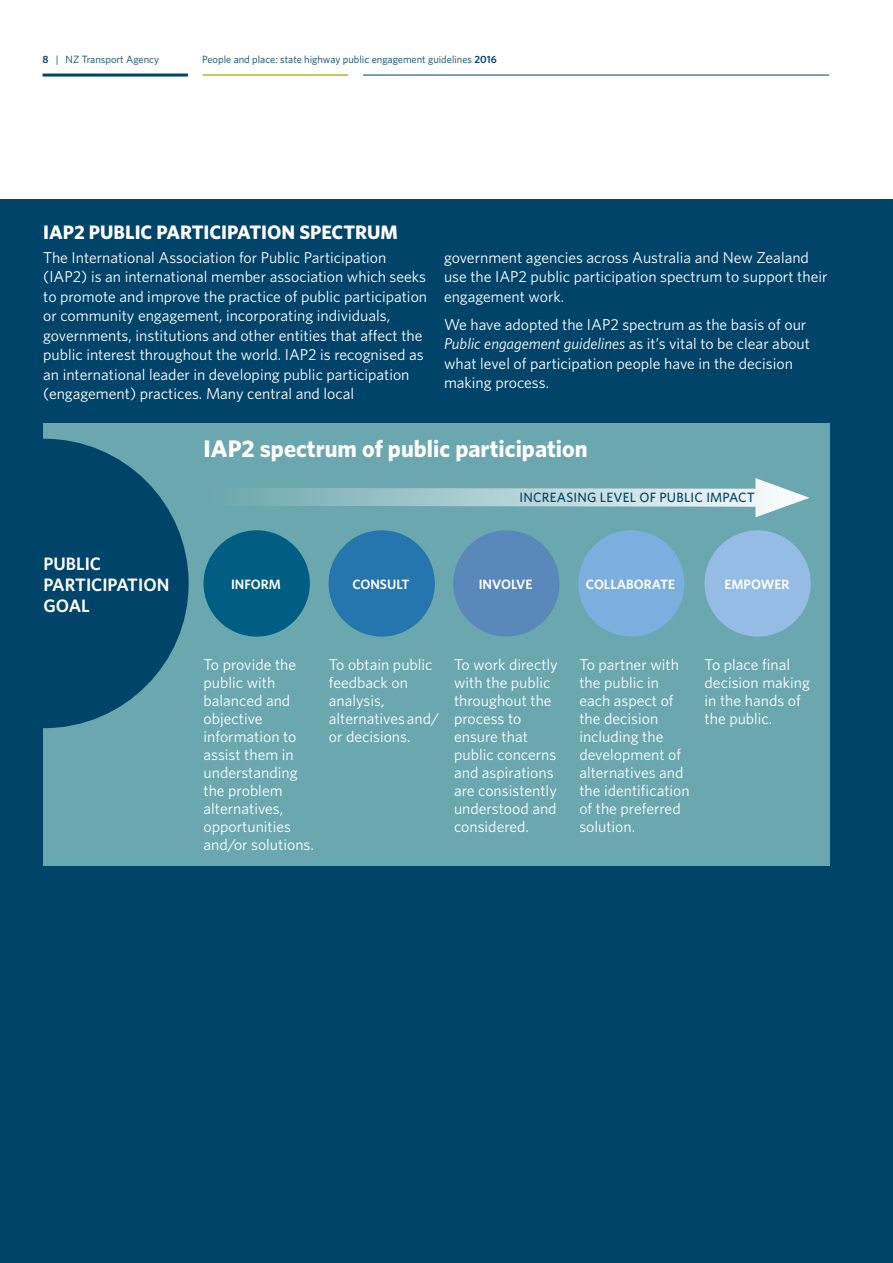
<style>
.page{position:relative;width:893px;height:1263px;background:#fff}
.page>*{position:absolute;margin:0;border:0;box-sizing:border-box;transform-origin:0 0}
.t1{font:700 24px "Whitney";color:#fff}
.t2{font:700 19.5px "Whitney";color:#fff}
.t3{font:600 18px/21px "Whitney";color:#fff}
.t4{font:15.75px/18px "Whitney";color:#fff}
.t5{font:600 13.5px "Whitney";color:#fff}
.t6{font:500 13.5px "Whitney";letter-spacing:.015em;color:#00446a}
.t7{font:10.5px "Whitney";color:#00446a}
.s1{font-weight:600}
.s2{font-style:italic}
</style>
<div class="page">
<hr style="left:43px;top:74px;width:145px;height:3px;background:#00446a">
<hr style="left:363px;top:75px;width:466px;height:1px;background:#00446a">
<hr style="left:203px;top:74px;width:145px;height:2px;background:#afbc22">
<div style="left:0;top:200px;width:893px;height:1063px;background:#00446a"></div>
<div style="left:43px;top:423px;width:787px;height:442px;background:#6ba7ae"></div>
<div style="left:578px;top:530px;width:106px;height:107px;background:#7bafde;border-radius:50%"></div>
<div style="left:704px;top:530px;width:107px;height:107px;background:#94bce4;border-radius:50%"></div>
<div style="left:453px;top:530px;width:106px;height:107px;background:#5a88ba;border-radius:50%"></div>
<div style="left:329px;top:530px;width:106px;height:107px;background:#2575ae;border-radius:50%"></div>
<div style="left:204px;top:530px;width:106px;height:107px;background:#005d83;border-radius:50%"></div>
<svg style="left:43px;top:439px;width:146px;height:289px;fill:#00446a"></svg>
<svg style="left:249px;top:478px;width:560px;height:39px"></svg>
<p class="t7" style="left:43px;top:52px;width:118px"><span class="s1">8</span> | NZ Transport Agency</p>
<p class="t7" style="left:202px;top:52px;width:296px">People and place: state highway public engagement guidelines <span class="s1">2016</span></p>
<p class="t2" style="left:43px;top:219px;width:356px">IAP2 PUBLIC PARTICIPATION SPECTRUM</p>
<p class="t4" style="left:43px;top:247px;width:385px;line-height:19.5px">The International Association for Public Participation (IAP2) is an international member association which seeks to promote and improve the practice of public participation or community engagement, incorporating individuals, governments, institutions and other entities that affect the public interest throughout the world. IAP2 is recognised as an international leader in developing public participation (engagement) practices. Many central and local</p>
<p class="t4" style="left:444px;top:247px;width:385px;line-height:19.5px">government agencies across Australia and New Zealand use the IAP2 public participation spectrum to support their engagement work.</p>
<p class="t4" style="left:444px;top:314px;width:367px;line-height:19.5px">We have adopted the IAP2 spectrum as the basis of our <span class="s2">Public engagement guidelines</span> as it’s vital to be clear about what level of participation people have in the decision making process.</p>
<h1 class="t1" style="left:204px;top:432px;width:386px">IAP2 spectrum of public participation</h1>
<p class="t3" style="left:44px;top:552px;width:127px">PUBLIC<br>PARTICIPATION<br>GOAL</p>
<p class="t6" style="left:520px;top:488px;width:237px">INCREASING LEVEL OF PUBLIC IMPACT</p>
<p class="t5" style="left:231px;top:575px;width:51px">INFORM</p>
<p class="t5" style="left:352px;top:575px;width:59px">CONSULT</p>
<p class="t5" style="left:479px;top:575px;width:55px">INVOLVE</p>
<p class="t5" style="left:586px;top:575px;width:91px">COLLABORATE</p>
<p class="t5" style="left:724px;top:575px;width:66px">EMPOWER</p>
<p class="t4" style="left:204px;top:655px;width:112px">To provide the public with balanced and objective information to assist them in understanding the problem alternatives, opportunities and/or solutions.</p>
<p class="t4" style="left:329px;top:655px;width:112px">To obtain public feedback on analysis, alternatives and/ or decisions.</p>
<p class="t4" style="left:454px;top:655px;width:105px">To work directly with the public throughout the process to ensure that public concerns and aspirations are consistently understood and considered.</p>
<p class="t4" style="left:579px;top:655px;width:112px">To partner with the public in each aspect of the decision including the development of alternatives and the identification of the preferred solution.</p>
<p class="t4" style="left:705px;top:655px;width:107px">To place final decision making in the hands of the public.</p>
</div>
